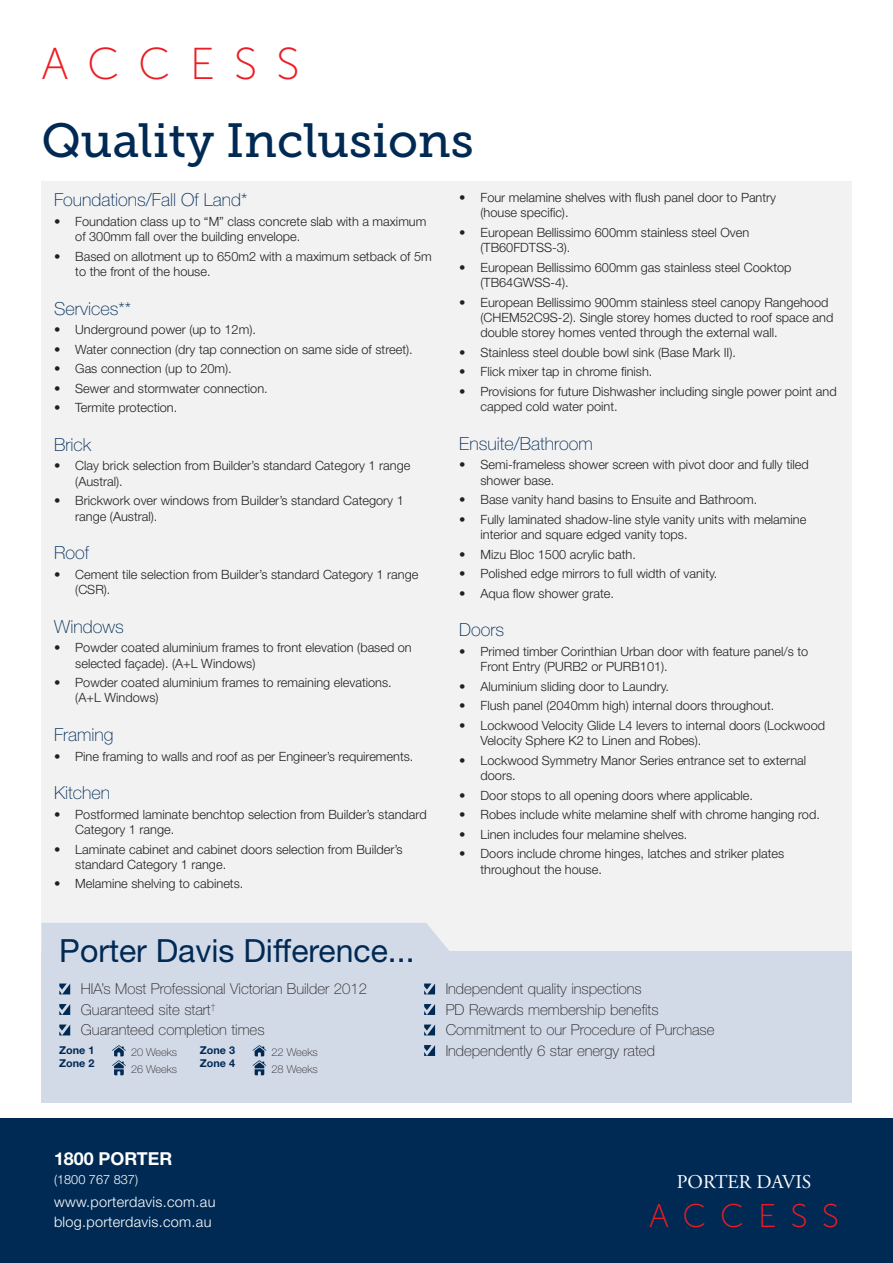
<style>
.page{position:relative;width:893px;height:1263px;background:#fff}
.page>*{position:absolute;margin:0;border:0;box-sizing:border-box;transform-origin:0 0}
.t1{font:47.85px "Museo Slab 500";color:#002a54}
.t2{font:44.55px "Museo Sans 100";letter-spacing:.42em;color:#ed1c24}
.t3{font:32.85px "Museo Sans 100";letter-spacing:.42em;color:#ed1c24}
.t4{font:31.95px "Helvetica Neue";color:#002a54}
.t5{font:19.5px "Adobe Garamond";color:#fff}
.t6{font:100 18px "Helvetica Neue";color:#002a54}
.t7{font:700 17.85px "Helvetica Neue";color:#fff}
.t8{font:100 15px/20.5px "Helvetica Neue";letter-spacing:-.005em;color:#231f20}
.t9{font:300 14.4px/20.2px "Helvetica Neue";letter-spacing:.02em;color:#fff}
.t10{font:300 12.75px/15.3px "Helvetica Neue";color:#231f20}
.t11{font:300 12.75px "Helvetica Neue";color:#fff}
.t12{font:100 10.8px/16.6px "Helvetica Neue";color:#231f20}
.t13{font:700 10.8px/12.9px "Helvetica Neue";color:#002a54}
</style>
<div class="page">
<div style="left:41px;top:181px;width:810px;height:919px;background:#f2f2f3"></div>
<div style="left:0;top:1118px;width:893px;height:145px;background:#002a54"></div>
<div style="left:41px;top:951px;width:810px;height:152px;background:#d3dae7"></div>
<svg style="left:59px;top:983px;width:11px;height:11px"></svg>
<svg style="left:59px;top:1004px;width:11px;height:11px"></svg>
<svg style="left:59px;top:1024px;width:11px;height:11px"></svg>
<svg style="left:424px;top:983px;width:11px;height:11px"></svg>
<svg style="left:424px;top:1004px;width:11px;height:11px"></svg>
<svg style="left:424px;top:1024px;width:11px;height:11px"></svg>
<svg style="left:424px;top:1045px;width:11px;height:11px"></svg>
<div style="left:41px;top:923px;width:408px;height:28px;background:#d3dae7"></div>
<svg style="left:112px;top:1045px;width:14px;height:30px"></svg>
<svg style="left:253px;top:1045px;width:13px;height:30px"></svg>
<h2 class="t2" style="left:41px;top:40px;width:260px">ACCESS</h2>
<h1 class="t1" style="left:41px;top:114px;width:434px">Quality Inclusions</h1>
<h3 class="t6" style="left:54px;top:190px;width:195px">Foundations/Fall Of Land*</h3>
<p class="t10" style="left:75px;top:213px;width:353px;text-indent:-21px">• Foundation class up to “M” class concrete slab with a maximum of 300mm fall over the building envelope.</p>
<p class="t10" style="left:75px;top:248px;width:358px;text-indent:-21px">• Based on allotment up to 650m2 with a maximum setback of 5m to the front of the house.</p>
<h3 class="t6" style="left:54px;top:298px;width:79px">Services**</h3>
<p class="t10" style="left:54px;top:322px;width:203px">• Underground power (up to 12m).</p>
<p class="t10" style="left:54px;top:341px;width:360px">• Water connection (dry tap connection on same side of street).</p>
<p class="t10" style="left:54px;top:361px;width:179px">• Gas connection (up to 20m).</p>
<p class="t10" style="left:54px;top:380px;width:215px">• Sewer and stormwater connection.</p>
<p class="t10" style="left:54px;top:400px;width:125px">• Termite protection.</p>
<h3 class="t6" style="left:54px;top:434px;width:39px">Brick</h3>
<p class="t10" style="left:75px;top:458px;width:337px;text-indent:-21px">• Clay brick selection from Builder’s standard Category 1 range (Austral).</p>
<p class="t10" style="left:75px;top:493px;width:330px;text-indent:-21px">• Brickwork over windows from Builder’s standard Category 1 range (Austral).</p>
<h3 class="t6" style="left:54px;top:543px;width:37px">Roof</h3>
<p class="t10" style="left:75px;top:566px;width:345px;text-indent:-21px">• Cement tile selection from Builder’s standard Category 1 range (CSR).</p>
<h3 class="t6" style="left:54px;top:616px;width:71px">Windows</h3>
<p class="t10" style="left:75px;top:640px;width:338px;text-indent:-21px">• Powder coated aluminium frames to front elevation (based on selected façade). (A+L Windows)</p>
<p class="t10" style="left:75px;top:675px;width:318px;text-indent:-21px">• Powder coated aluminium frames to remaining elevations. (A+L Windows)</p>
<h3 class="t6" style="left:54px;top:724px;width:61px">Framing</h3>
<p class="t10" style="left:54px;top:748px;width:361px">• Pine framing to walls and roof as per Engineer’s requirements.</p>
<h3 class="t6" style="left:54px;top:782px;width:58px">Kitchen</h3>
<p class="t10" style="left:75px;top:806px;width:353px;text-indent:-21px">• Postformed laminate benchtop selection from Builder’s standard<br>Category 1 range.</p>
<p class="t10" style="left:75px;top:841px;width:329px;text-indent:-21px">• Laminate cabinet and cabinet doors selection from Builder’s standard Category 1 range.</p>
<p class="t10" style="left:54px;top:876px;width:191px">• Melamine shelving to cabinets.</p>
<h3 class="t4" style="left:59px;top:932px;width:357px">Porter Davis Difference...</h3>
<p class="t10" style="left:480px;top:190px;width:297px;text-indent:-21px">• Four melamine shelves with flush panel door to Pantry (house specific).</p>
<p class="t10" style="left:480px;top:224px;width:270px;text-indent:-21px">• European Bellissimo 600mm stainless steel Oven (TB60FDTSS-3).</p>
<p class="t10" style="left:480px;top:259px;width:313px;text-indent:-21px">• European Bellissimo 600mm gas stainless steel Cooktop (TB64GWSS-4).</p>
<p class="t10" style="left:480px;top:294px;width:354px;text-indent:-21px">• European Bellissimo 900mm stainless steel canopy Rangehood (CHEM52C9S-2). Single storey homes ducted to roof space and double storey homes vented through the external wall.</p>
<p class="t10" style="left:459px;top:344px;width:278px">• Stainless steel double bowl sink (Base Mark II).</p>
<p class="t10" style="left:459px;top:364px;width:195px">• Flick mixer tap in chrome finish.</p>
<p class="t10" style="left:480px;top:383px;width:358px;text-indent:-21px">• Provisions for future Dishwasher including single power point and capped cold water point.</p>
<h3 class="t6" style="left:459px;top:433px;width:135px">Ensuite/Bathroom</h3>
<p class="t10" style="left:480px;top:457px;width:330px;text-indent:-21px">• Semi-frameless shower screen with pivot door and fully tiled shower base.</p>
<p class="t10" style="left:459px;top:492px;width:300px">• Base vanity hand basins to Ensuite and Bathroom.</p>
<p class="t10" style="left:480px;top:511px;width:327px;text-indent:-21px">• Fully laminated shadow-line style vanity units with melamine interior and square edged vanity tops.</p>
<p class="t10" style="left:459px;top:546px;width:178px">• Mizu Bloc 1500 acrylic bath.</p>
<p class="t10" style="left:459px;top:566px;width:260px">• Polished edge mirrors to full width of vanity.</p>
<p class="t10" style="left:459px;top:585px;width:156px">• Aqua flow shower grate.</p>
<h3 class="t6" style="left:459px;top:620px;width:46px">Doors</h3>
<p class="t10" style="left:480px;top:643px;width:329px;text-indent:-21px">• Primed timber Corinthian Urban door with feature panel/s to<br>Front Entry (PURB2 or PURB101).</p>
<p class="t10" style="left:459px;top:678px;width:211px">• Aluminium sliding door to Laundry.</p>
<p class="t10" style="left:459px;top:698px;width:317px">• Flush panel (2040mm high) internal doors throughout.</p>
<p class="t10" style="left:480px;top:717px;width:346px;text-indent:-21px">• Lockwood Velocity Glide L4 levers to internal doors (Lockwood<br>Velocity Sphere K2 to Linen and Robes).</p>
<p class="t10" style="left:480px;top:752px;width:327px;text-indent:-21px">• Lockwood Symmetry Manor Series entrance set to external doors.</p>
<p class="t10" style="left:459px;top:787px;width:295px">• Door stops to all opening doors where applicable.</p>
<p class="t10" style="left:459px;top:807px;width:362px">• Robes include white melamine shelf with chrome hanging rod.</p>
<p class="t10" style="left:459px;top:826px;width:230px">• Linen includes four melamine shelves.</p>
<p class="t10" style="left:480px;top:846px;width:305px;text-indent:-21px">• Doors include chrome hinges, latches and striker plates throughout the house.</p>
<p class="t8" style="left:81px;top:979px;width:288px">HIA’s Most Professional Victorian Builder 2012<br>Guaranteed site start<sup>†<br></sup>Guaranteed completion times</p>
<p class="t8" style="left:446px;top:979px;width:270px">Independent quality inspections<br>PD Rewards membership benefits Commitment to our Procedure of Purchase Independently 6 star energy rated</p>
<p class="t13" style="left:59px;top:1043px;width:37px">Zone 1<br>Zone 2</p>
<p class="t13" style="left:200px;top:1043px;width:37px">Zone 3<br>Zone 4</p>
<p class="t12" style="left:131px;top:1044px;width:48px">20 Weeks<br>26 Weeks</p>
<p class="t12" style="left:272px;top:1044px;width:48px">22 Weeks<br>28 Weeks</p>
<h3 class="t7" style="left:54px;top:1148px;width:120px">1800 PORTER</h3>
<p class="t11" style="left:54px;top:1172px;width:86px">(1800 767 837)</p>
<p class="t9" style="left:54px;top:1191px;width:163px">www.porterdavis.com.au blog.porterdavis.com.au</p>
<h3 class="t3" style="left:649px;top:1198px;width:192px">ACCESS</h3>
<h3 class="t5" style="left:677px;top:1172px;width:136px">PORTER DAVIS</h3>
</div>
